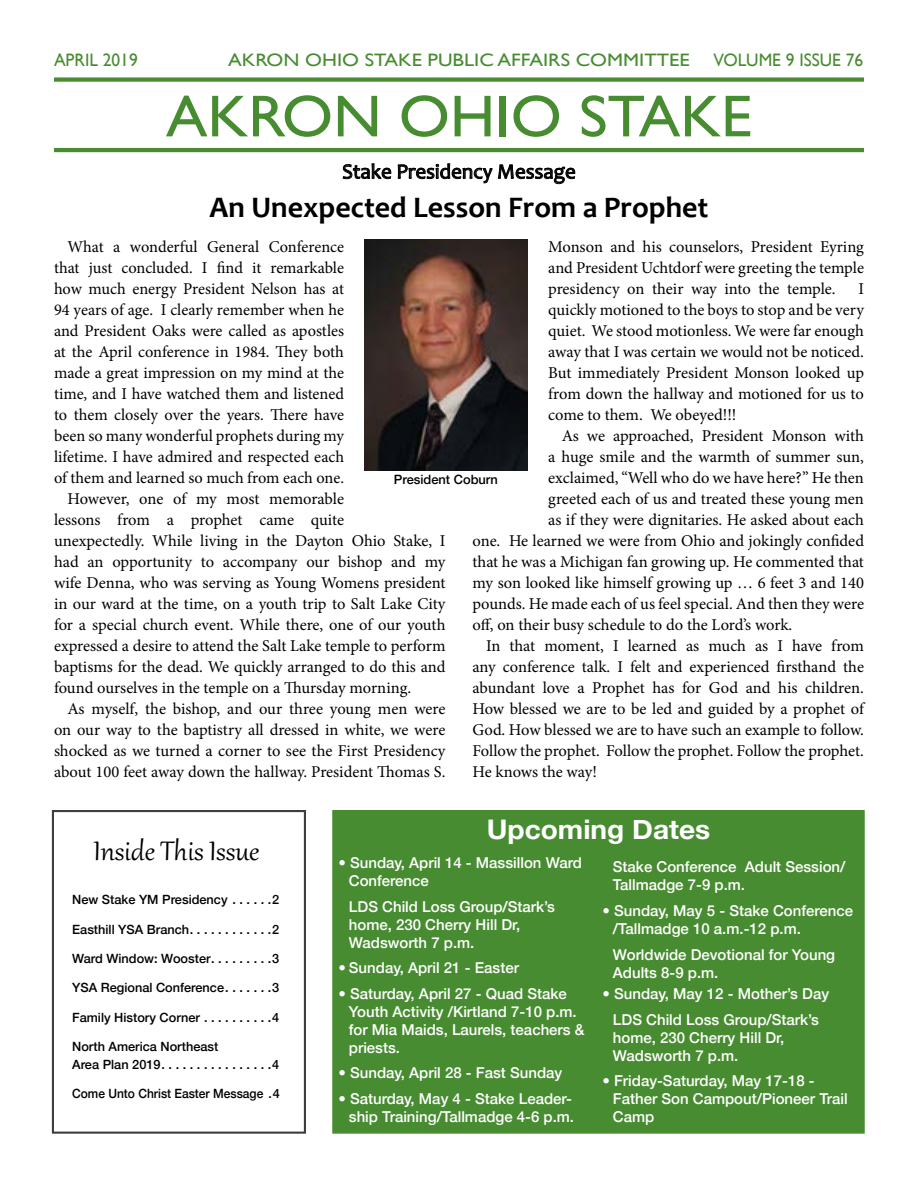
<style>
.page{position:relative;width:918px;height:1188px;background:#fff}
.page>*{position:absolute;margin:0;border:0;box-sizing:border-box;transform-origin:0 0}
.t1{font:59.4px "Gill Sans";color:#488c31;scale:1.05 1}
.t2{font:33px "Gabriola";color:#000}
.t3{font:700 30px "Candara";color:#000}
.t4{font:700 27px "Helvetica Neue";color:#fff;scale:1.04 1}
.t5{font:21px "Candara";color:#000}
.t6{font:18px "Gill Sans";color:#488c31;scale:1.14 1}
.t7{font:18px "Gill Sans";color:#488c31}
.t8{font:16.5px/21px "Minion Pro";letter-spacing:-.005em;color:#000;text-align:justify}
.t9{font:500 15px/18px "Helvetica Neue";color:#fff}
.t10{font:500 12.9px "Helvetica Neue";color:#000}
.t11{font:500 12.75px/18px "Helvetica Neue";color:#000}
.t12{font:500 12.75px "Helvetica Neue";color:#000;scale:.94 1}
</style>
<div class="page">
<div style="left:332px;top:810px;width:533px;height:324px;background:#488c31;border:2px solid #488c31"></div>
<hr style="left:54px;top:148px;width:810px;height:4px;background:#488c31">
<div style="left:54px;top:77px;width:810px;height:5px;background:#488c31"></div>
<div style="left:333px;top:812px;width:531px;height:35px;background:#488c31"></div>
<svg style="left:342px;top:163px;width:50px;height:16px"></svg>
<svg style="left:398px;top:163px;width:178px;height:21px"></svg>
<img style="left:365px;top:240px;width:163px;height:230px">
<p class="t7" style="left:54px;top:50px;width:85px">APRIL 2019</p>
<p class="t6" style="left:228px;top:50px;width:406px">AKRON OHIO STAKE PUBLIC AFFAIRS COMMITTEE</p>
<p class="t7" style="left:714px;top:50px;width:151px">VOLUME 9 ISSUE 76</p>
<h1 class="t1" style="left:166px;top:81px;width:560px">AKRON OHIO STAKE</h1>
<p class="t5" style="left:342px;top:158px;width:235px">Stake Presidency Message</p>
<h3 class="t3" style="left:210px;top:188px;width:500px">An Unexpected Lesson From a Prophet</h3>
<p class="t8" style="left:548px;top:236px;width:317px">Monson and his counselors, President Eyring and President Uchtdorf were greeting the temple presidency on their way into the temple.</p>
<p class="t8" style="left:68px;top:236px;width:278px">What a wonderful General Conference</p>
<p class="t8" style="left:54px;top:257px;width:292px">that just concluded. I find it remarkable</p>
<p class="t8" style="left:54px;top:278px;width:292px">how much energy President Nelson has at</p>
<p class="t8" style="left:54px;top:299px;width:292px">94 years of age. I clearly remember when he</p>
<p class="t8" style="left:54px;top:320px;width:292px">and President Oaks were called as apostles</p>
<p class="t8" style="left:54px;top:341px;width:292px">at the April conference in 1984. They both</p>
<p class="t8" style="left:54px;top:362px;width:292px">made a great impression on my mind at the</p>
<p class="t8" style="left:54px;top:383px;width:292px">time, and I have watched them and listened</p>
<p class="t8" style="left:54px;top:404px;width:292px">to them closely over the years. There have</p>
<p class="t8" style="left:54px;top:425px;width:292px">been so many wonderful prophets during my</p>
<p class="t8" style="left:54px;top:446px;width:292px">lifetime. I have admired and respected each</p>
<p class="t8" style="left:54px;top:467px;width:292px">of them and learned so much from each one.</p>
<p class="t8" style="left:68px;top:488px;width:278px">However, one of my most memorable</p>
<p class="t8" style="left:54px;top:509px;width:292px">lessons from a prophet came quite</p>
<p class="t8" style="left:54px;top:530px;width:393px">unexpectedly. While living in the Dayton Ohio Stake, I</p>
<p class="t8" style="left:54px;top:551px;width:393px">had an opportunity to accompany our bishop and my</p>
<p class="t8" style="left:54px;top:572px;width:393px">wife Denna, who was serving as Young Womens president</p>
<p class="t8" style="left:54px;top:593px;width:393px">in our ward at the time, on a youth trip to Salt Lake City</p>
<p class="t8" style="left:54px;top:614px;width:393px">for a special church event. While there, one of our youth</p>
<p class="t8" style="left:54px;top:635px;width:393px">expressed a desire to attend the Salt Lake temple to perform</p>
<p class="t8" style="left:54px;top:656px;width:393px">baptisms for the dead. We quickly arranged to do this and</p>
<p class="t8" style="left:54px;top:677px;width:359px">found ourselves in the temple on a Thursday morning.</p>
<p class="t8" style="left:68px;top:698px;width:379px">As myself, the bishop, and our three young men were</p>
<p class="t8" style="left:54px;top:719px;width:393px">on our way to the baptistry all dressed in white, we were</p>
<p class="t8" style="left:54px;top:740px;width:393px">shocked as we turned a corner to see the First Presidency</p>
<p class="t8" style="left:54px;top:761px;width:393px">about 100 feet away down the hallway. President Thomas S.</p>
<p class="t8" style="left:548px;top:278px;width:317px;text-indent:310px">I quickly motioned to the boys to stop and be very quiet. We stood motionless. We were far enough away that I was certain we would not be noticed.<br>But immediately President Monson looked up from down the hallway and motioned for us to come to them. We obeyed!!!</p>
<p class="t8" style="left:562px;top:425px;width:304px">As we approached, President Monson with</p>
<p class="t8" style="left:548px;top:446px;width:317px">a huge smile and the warmth of summer sun,</p>
<p class="t8" style="left:548px;top:467px;width:317px">exclaimed, “Well who do we have here?” He then</p>
<p class="t8" style="left:548px;top:488px;width:317px">greeted each of us and treated these young men</p>
<p class="t8" style="left:548px;top:509px;width:317px">as if they were dignitaries. He asked about each</p>
<p class="t8" style="left:473px;top:530px;width:393px">one. He learned we were from Ohio and jokingly confided</p>
<p class="t8" style="left:473px;top:551px;width:393px">that he was a Michigan fan growing up. He commented that</p>
<p class="t8" style="left:473px;top:572px;width:393px">my son looked like himself growing up … 6 feet 3 and 140</p>
<p class="t8" style="left:473px;top:593px;width:393px">pounds. He made each of us feel special. And then they were</p>
<p class="t8" style="left:473px;top:614px;width:321px">off, on their busy schedule to do the Lord’s work.</p>
<p class="t8" style="left:486px;top:635px;width:379px">In that moment, I learned as much as I have from</p>
<p class="t8" style="left:473px;top:656px;width:393px">any conference talk. I felt and experienced firsthand the</p>
<p class="t8" style="left:473px;top:677px;width:393px">abundant love a Prophet has for God and his children.</p>
<p class="t8" style="left:473px;top:698px;width:393px">How blessed we are to be led and guided by a prophet of</p>
<p class="t8" style="left:473px;top:719px;width:393px">God. How blessed we are to have such an example to follow.</p>
<p class="t8" style="left:473px;top:740px;width:393px">Follow the prophet. Follow the prophet. Follow the prophet.</p>
<p class="t8" style="left:473px;top:761px;width:126px">He knows the way!</p>
<p class="t10" style="left:394px;top:469px;width:106px">President Coburn</p>
<h2 class="t2" style="left:94px;top:829px;width:167px">Inside This Issue</h2>
<p class="t11" style="left:72px;top:890px;width:208px">New Stake YM Presidency . . . . . 2</p>
<p class="t11" style="left:72px;top:919px;width:208px">Easthill YSA Branch . . . . . . . . . . . 2</p>
<p class="t11" style="left:72px;top:948px;width:208px">Ward Window: Wooster . . . . . . . . 3</p>
<p class="t11" style="left:72px;top:978px;width:208px">YSA Regional Conference . . . . . . 3</p>
<p class="t11" style="left:72px;top:1007px;width:208px">Family History Corner . . . . . . . . . 4</p>
<p class="t11" style="left:72px;top:1036px;width:208px">North America Northeast<br>Area Plan 2019 . . . . . . . . . . . . . . . 4</p>
<p class="t12" style="left:72px;top:1083px;width:223px">Come Unto Christ Easter Message . 4</p>
<h3 class="t4" style="left:487px;top:808px;width:216px">Upcoming Dates</h3>
<p class="t9" style="left:349px;top:853px;width:234px;text-indent:-10px">• Sunday, April 14 - Massillon Ward<br>Conference</p>
<p class="t9" style="left:349px;top:896px;width:208px">LDS Child Loss Group/Stark’s home, 230 Cherry Hill Dr,<br>Wadsworth 7 p.m.</p>
<p class="t9" style="left:338px;top:958px;width:182px">• Sunday, April 21 - Easter</p>
<p class="t9" style="left:349px;top:983px;width:237px;text-indent:-10px">• Saturday, April 27 - Quad Stake<br>Youth Activity /Kirtland 7-10 p.m. for Mia Maids, Laurels, teachers &amp; priests.</p>
<p class="t9" style="left:338px;top:1063px;width:225px">• Sunday, April 28 - Fast Sunday</p>
<p class="t9" style="left:338px;top:1088px;width:237px;text-align:right">• Saturday, May 4 - Stake Leader&shy;ship Training/Tallmadge 4-6 p.m.</p>
<p class="t9" style="left:613px;top:857px;width:234px">Stake Conference Adult Session/<br>Tallmadge 7-9 p.m.</p>
<p class="t9" style="left:613px;top:900px;width:242px;text-indent:-11px">• Sunday, May 5 - Stake Conference /Tallmadge 10 a.m.-12 p.m.</p>
<p class="t9" style="left:613px;top:944px;width:224px">Worldwide Devotional for Young<br>Adults 8-9 p.m.</p>
<p class="t9" style="left:602px;top:980px;width:228px;line-height:25.5px;text-align:center">• Sunday, May 12 - Mother’s Day<br>LDS Child Loss Group/Stark’s</p>
<p class="t9" style="left:613px;top:1027px;width:173px">home, 230 Cherry Hill Dr,<br>Wadsworth 7 p.m.</p>
<p class="t9" style="left:613px;top:1071px;width:236px;text-indent:-11px">• Friday-Saturday, May 17-18 -<br>Father Son Campout/Pioneer Trail<br>Camp</p>
</div>
